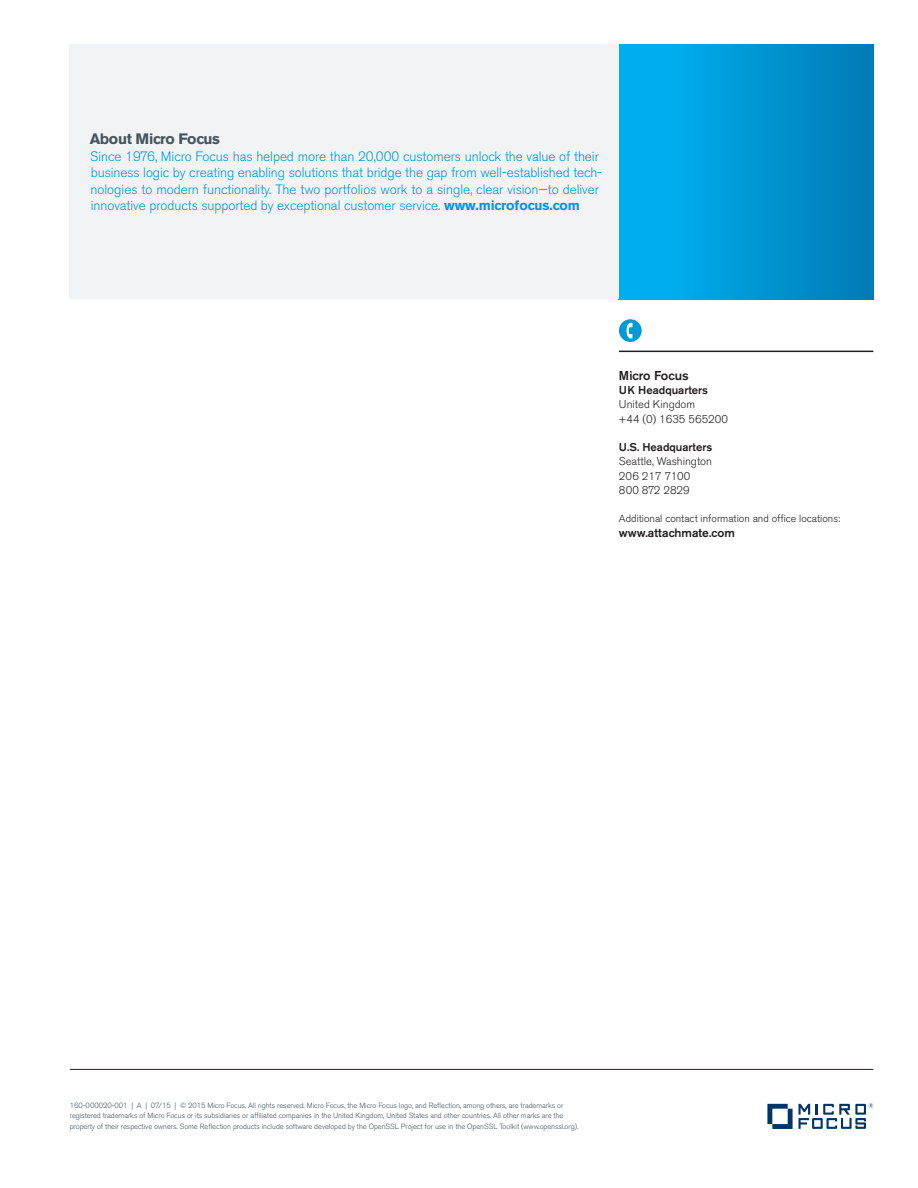
<style>
.page{position:relative;width:918px;height:1188px;background:#fff}
.page>*{position:absolute;margin:0;border:0;box-sizing:border-box;transform-origin:0 0}
.subhead_10_13-red{font:700 15px "Akzidenz Grotesk BE";letter-spacing:-.02em;color:#45555f}
.body_9_11{font:300 13.5px/16.5px "Akzidenz Grotesk BE";letter-spacing:-.005em;color:#0099da}
.caption_7_9_5_bold{font:500 12.75px "Akzidenz Grotesk BE";color:#231f20}
.caption_7_9_5{font:500 12px "Akzidenz Grotesk BE";color:#231f20}
.caption_7_9_5-2{font:300 11.25px "Akzidenz Grotesk BE";color:#231f20}
.caption_7_9_5-3{font:500 11.25px "Akzidenz Grotesk BE";color:#231f20}
.caption_7_9_5-4{font:300 10.5px "Akzidenz Grotesk BE";color:#231f20}
.mousetype-legal_5_7{font:300 7.5px/10.5px "Akzidenz Grotesk BE";letter-spacing:-.005em;color:#45555f}
.s1{font-weight:700}
</style>
<div class="page">
<hr style="left:619px;top:351px;width:254px;height:1px;background:#231f20">
<div style="left:619px;top:319px;width:23px;height:23px;background:#0099da;border-radius:50%"></div>
<svg style="left:627px;top:323px;width:6px;height:15px"></svg>
<hr style="left:70px;top:1069px;width:803px;height:1px;background:#231f20">
<svg style="left:767px;top:1104px;width:26px;height:25px"></svg>
<svg style="left:799px;top:1103px;width:74px;height:26px"></svg>
<div style="left:619px;top:45px;width:254px;height:254px;background:linear-gradient(to right,#00b6f8,#007cb6)"></div>
<div style="left:70px;top:45px;width:549px;height:254px;background:#f2f3f4"></div>
<p class="subhead_10_13-red" style="left:90px;top:131px;width:132px">About Micro Focus</p>
<p class="body_9_11" style="left:90px;top:148px;width:513px">Since 1976, Micro Focus has helped more than 20,000 customers unlock the value of their business logic by creating enabling solutions that bridge the gap from well-established tech&shy;nologies to modern functionality. The two portfolios work to a single, clear vision—to deliver innovative products supported by exceptional customer service. <span class="s1">www.microfocus.com</span></p>
<p class="caption_7_9_5_bold" style="left:619px;top:368px;width:71px">Micro Focus</p>
<p class="caption_7_9_5-3" style="left:619px;top:383px;width:91px">UK Headquarters</p>
<p class="caption_7_9_5-2" style="left:619px;top:398px;width:78px">United Kingdom</p>
<p class="caption_7_9_5-2" style="left:619px;top:412px;width:110px">+44 (0) 1635 565200</p>
<p class="caption_7_9_5-3" style="left:619px;top:440px;width:95px">U.S. Headquarters</p>
<p class="caption_7_9_5-2" style="left:619px;top:455px;width:95px">Seattle, Washington</p>
<p class="caption_7_9_5-2" style="left:619px;top:469px;width:73px">206 217 7100</p>
<p class="caption_7_9_5-2" style="left:619px;top:484px;width:72px">800 872 2829</p>
<p class="caption_7_9_5-4" style="left:619px;top:513px;width:223px">Additional contact information and office locations:</p>
<p class="caption_7_9_5" style="left:619px;top:525px;width:118px">www.attachmate.com</p>
<p class="mousetype-legal_5_7" style="left:70px;top:1100px;width:510px">160-000020-001 | A | 07/15 | © 2015 Micro Focus. All rights reserved. Micro Focus, the Micro Focus logo, and Reflection, among others, are trademarks or registered trademarks of Micro Focus or its subsidiaries or affiliated companies in the United Kingdom, United States and other countries. All other marks are the property of their respective owners. Some Reflection products include software developed by the OpenSSL Project for use in the OpenSSL Toolkit (www.openssl.org).</p>
</div>
